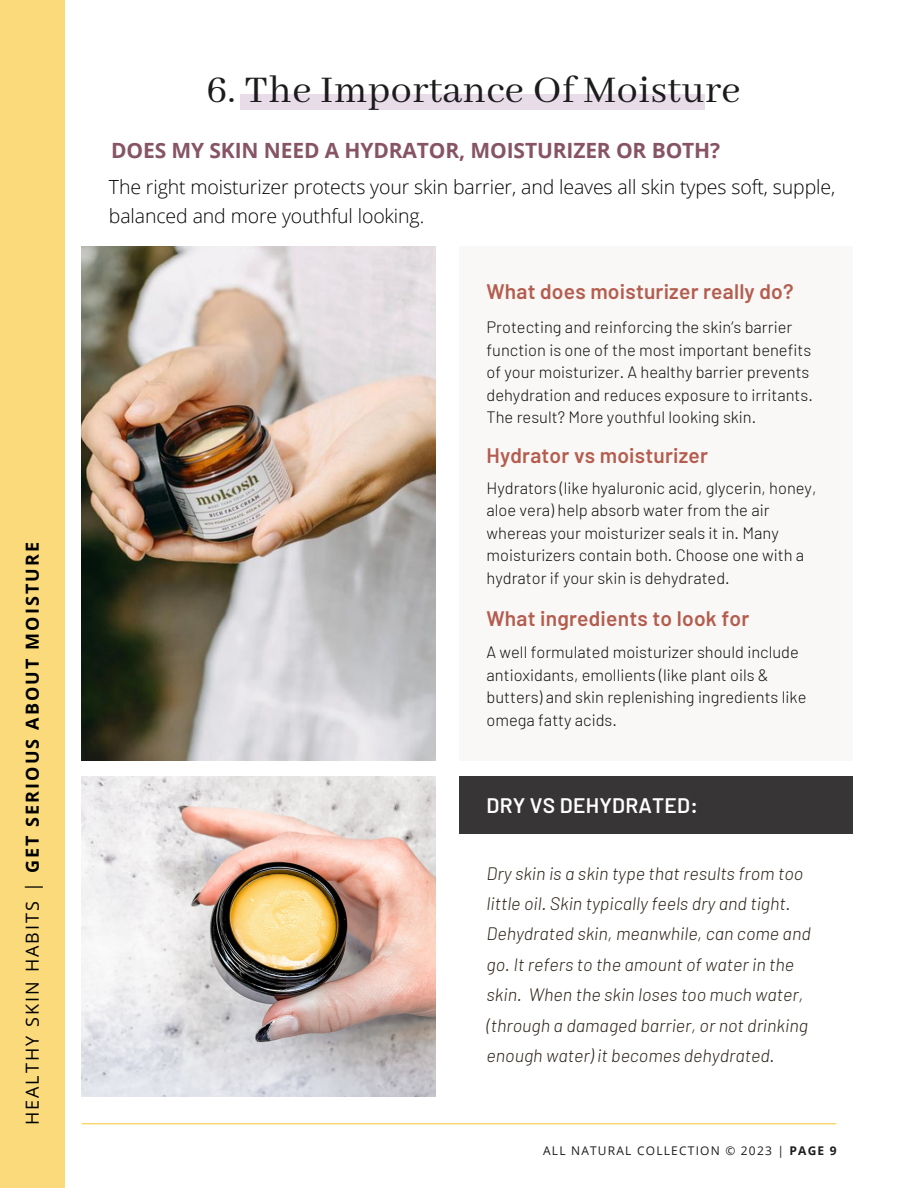
<style>
.page{position:relative;width:918px;height:1188px;background:#fff}
.page>*{position:absolute;margin:0;border:0;box-sizing:border-box;transform-origin:0 0}
.t1{font:42px "Abhaya Libre";letter-spacing:.01em;color:#1c1c1c}
.t2{font:600 21px "Barlow";letter-spacing:.01em;color:#b45d4f}
.t3{font:700 21px "Open Sans";letter-spacing:-.005em;color:#865465}
.t4{font:600 21px "Barlow";letter-spacing:.01em;color:#fff}
.t5{font:300 19.5px/29.2px "Open Sans";letter-spacing:-.005em;color:#000}
.t6{font:italic 300 18px/30.3px "Barlow";color:#2c241a}
.t7{font:700 18px "Open Sans";letter-spacing:.115em;color:#000}
.t8{font:300 16.5px/22.5px "Barlow";color:#121111}
.t9{font:12px "Open Sans";letter-spacing:.1em;color:#1c1c1c}
.s1{font-weight:400}
.s2{font-weight:700}
</style>
<div class="page">
<img style="left:82px;top:246px;width:353px;height:515px">
<img style="left:82px;top:776px;width:353px;height:321px">
<div style="left:459px;top:246px;width:394px;height:515px;background:#f9f8f6"></div>
<div style="left:459px;top:776px;width:394px;height:57px;background:#383536"></div>
<div style="left:241px;top:94px;width:464px;height:16px;background:#e9dce9"></div>
<div style="left:0;top:0;width:64px;height:1188px;background:#fada7a"></div>
<hr style="left:82px;top:1123px;width:754px;height:1px;background:#f9cc46">
<p class="t7" style="left:20px;top:1125px;width:585px;rotate:-90deg"><span class="s1">HEALTHY SKIN HABITS |</span> GET SERIOUS ABOUT MOISTURE</p>
<h1 class="t1" style="left:206px;top:67px;width:536px">6. The Importance Of Moisture</h1>
<p class="t3" style="left:111px;top:135px;width:611px">DOES MY SKIN NEED A HYDRATOR, MOISTURIZER OR BOTH?</p>
<p class="t5" style="left:109px;top:172px;width:728px">The right moisturizer protects your skin barrier, and leaves all skin types soft, supple, balanced and more youthful looking.</p>
<p class="t2" style="left:486px;top:278px;width:309px">What does moisturizer really do?</p>
<p class="t8" style="left:486px;top:315px;width:328px">Protecting and reinforcing the skin’s barrier function is one of the most important benefits of your moisturizer. A healthy barrier prevents dehydration and reduces exposure to irritants.<br>The result? More youthful looking skin.</p>
<p class="t2" style="left:486px;top:442px;width:223px">Hydrator vs moisturizer</p>
<p class="t8" style="left:487px;top:476px;width:331px">Hydrators (like hyaluronic acid, glycerin, honey, aloe vera) help absorb water from the air whereas your moisturizer seals it in. Many moisturizers contain both. Choose one with a hydrator if your skin is dehydrated.</p>
<p class="t2" style="left:487px;top:605px;width:264px">What ingredients to look for</p>
<p class="t8" style="left:487px;top:640px;width:321px">A well formulated moisturizer should include antioxidants, emollients (like plant oils &amp; butters) and skin replenishing ingredients like omega fatty acids.</p>
<p class="t4" style="left:487px;top:792px;width:213px">DRY VS DEHYDRATED:</p>
<p class="t6" style="left:487px;top:857px;width:326px">Dry skin is a skin type that results from too little oil. Skin typically feels dry and tight.<br>Dehydrated skin, meanwhile, can come and go. It refers to the amount of water in the skin. When the skin loses too much water, (through a damaged barrier, or not drinking enough water) it becomes dehydrated.</p>
<p class="t9" style="left:543px;top:1142px;width:295px">ALL NATURAL COLLECTION © 2023 | <span class="s2">PAGE 9</span></p>
</div>
